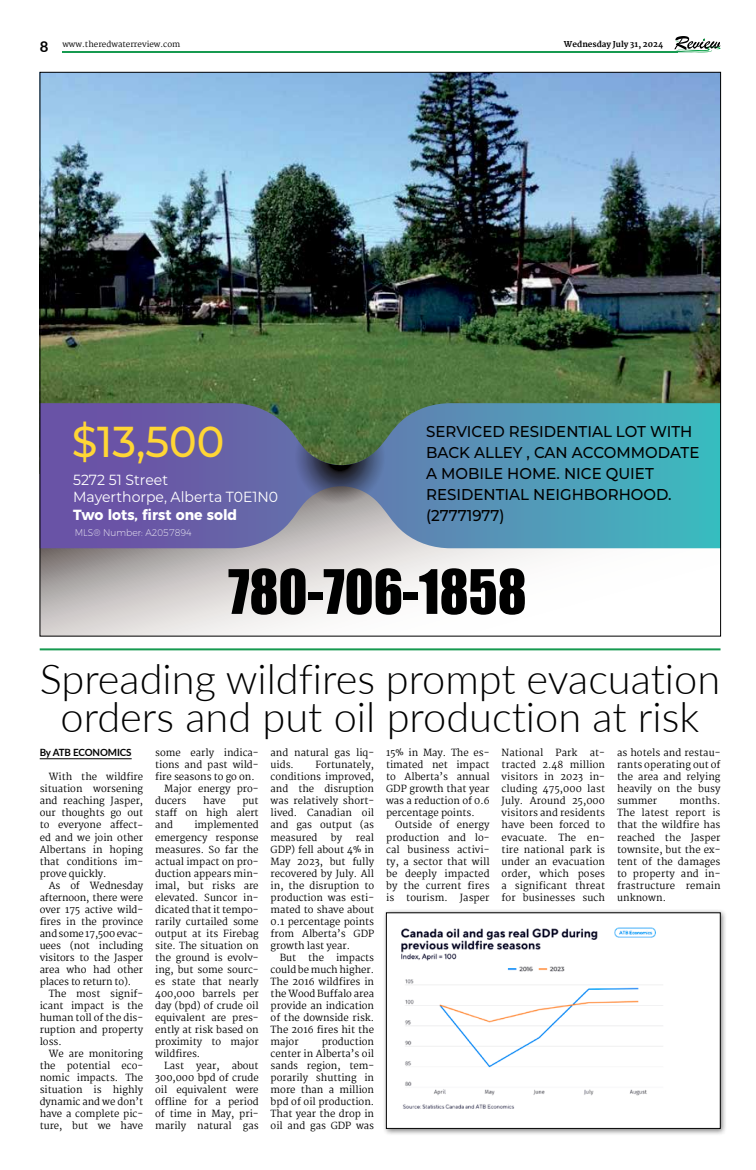
<style>
.page{position:relative;width:756px;height:1170px;background:#fff}
.page>*{position:absolute;margin:0;border:0;box-sizing:border-box;transform-origin:0 0}
.t1{font:56.5px "Impact";color:#000;scale:.96 1}
.t2{font:500 43.2px "Montserrat";color:#ffd635;scale:.96 1}
.t3{font:300 41.6px/38px "Lato";color:#000;text-align:center}
.t4{font:500 15.7px/20.9px "Montserrat";color:#000;scale:.96 1}
.t5{font:14.6px/17.6px "Montserrat";color:#fff;scale:.96 1}
.t6{font:700 14.6px "Montserrat";color:#fff;scale:.96 1}
.t7{font:700 10px "Lato";letter-spacing:-.01em;color:#000}
.t8{font:9.7px/12px "Martel";color:#000;text-align:justify}
.t9{font:200 9.6px "Montserrat";color:#fff;scale:.96 1}
.t10{font:8px "Martel";color:#000}
.t11{font:800 8px "Martel";color:#000}
.s1{font-family:"Lato";font-weight:700;font-size:14.9px}
</style>
<div class="page">
<hr style="left:62px;top:51px;width:615px;height:1px;background:#169a50">
<svg style="left:674px;top:36px;width:46px;height:16px"></svg>
<div style="left:382px;top:908px;width:345px;height:227px;background:#000;opacity:.5"></div>
<div style="left:386px;top:912px;width:334px;height:216px;background:#fff"></div>
<img style="left:401px;top:927px;width:262px;height:182px">
<hr style="left:40px;top:758px;width:92px;height:1px;background:#000">
<hr style="left:40px;top:648px;width:680px;height:2px;background:#169a50">
<svg style="left:42px;top:548px;width:676px;height:86px"></svg>
<img style="left:42px;top:74px;width:676px;height:329px">
<svg style="left:42px;top:403px;width:676px;height:145px;background:#5c85b1"></svg>
<svg style="left:248px;top:405px;width:186px;height:121px;background:#617687"></svg>
<p class="t10" style="left:40px;top:39px;width:142px"><span class="s1">8</span> www.theredwaterreview.com</p>
<p class="t11" style="left:563px;top:39px;width:101px">Wednesday July 31, 2024</p>
<h2 class="t2" style="left:72px;top:411px;width:160px">$13,500</h2>
<h3 class="t5" style="left:73px;top:470px;width:215px">5272 51 Street<br>Mayerthorpe, Alberta T0E1N0</h3>
<h3 class="t6" style="left:73px;top:502px;width:172px">Two lots, first one sold</h3>
<p class="t9" style="left:75px;top:525px;width:123px">MLS® Number: A2057894</p>
<h3 class="t4" style="left:426px;top:420px;width:286px">SERVICED RESIDENTIAL LOT WITH<br>BACK ALLEY , CAN ACCOMMODATE<br>A MOBILE HOME. NICE QUIET<br>RESIDENTIAL NEIGHBORHOOD. (27771977)</h3>
<h1 class="t1" style="left:228px;top:548px;width:312px">780-706-1858</h1>
<h3 class="t3" style="left:40px;top:658px;width:682px">Spreading wildfires prompt evacuation orders and put oil production at risk</h3>
<p class="t7" style="left:40px;top:745px;width:93px">By ATB ECONOMICS</p>
<p class="t8" style="left:40px;top:771px;width:105px;text-indent:9px">With the wildfire situation worsening and reaching Jasper, our thoughts go out to everyone affect&shy;ed and we join other Albertans in hoping that conditions im&shy;prove quickly.</p>
<p class="t8" style="left:40px;top:879px;width:105px;text-indent:9px">As of Wednesday afternoon, there were over 175 active wild&shy;fires in the province and some 17,500 evac&shy;uees (not including visitors to the Jasper area who had other places to return to).</p>
<p class="t8" style="left:40px;top:987px;width:105px;text-indent:9px">The most signif&shy;icant impact is the human toll of the dis&shy;ruption and property loss.</p>
<p class="t8" style="left:40px;top:1047px;width:105px;text-indent:9px">We are monitoring the potential eco&shy;nomic impacts. The situation is highly dynamic and we don’t have a complete pic&shy;ture, but we have</p>
<p class="t8" style="left:386px;top:747px;width:105px">15% in May. The es&shy;timated net impact to Alberta’s annual GDP growth that year was a reduction of 0.6 percentage points.</p>
<p class="t8" style="left:386px;top:819px;width:105px;text-indent:9px">Outside of energy production and lo&shy;cal business activi&shy;ty, a sector that will be deeply impacted by the current fires is tourism. Jasper</p>
<p class="t8" style="left:155px;top:747px;width:105px">some early indica-</p>
<p class="t8" style="left:155px;top:759px;width:105px">tions and past wild-</p>
<p class="t8" style="left:155px;top:771px;width:101px">fire seasons to go on.</p>
<p class="t8" style="left:164px;top:783px;width:96px">Major energy pro-</p>
<p class="t8" style="left:155px;top:795px;width:33px">ducers</p>
<p class="t8" style="left:203px;top:795px;width:24px">have</p>
<p class="t8" style="left:270px;top:747px;width:105px">and natural gas liq&shy;uids.</p>
<p class="t8" style="left:501px;top:747px;width:43px">National</p>
<p class="t8" style="left:555px;top:747px;width:23px">Park</p>
<p class="t8" style="left:501px;top:747px;width:105px;text-indent:88px">at&shy;tracted 2.48 million visitors in 2023 in&shy;cluding 475,000 last July. Around 25,000 visitors and residents have been forced to evacuate. The en&shy;tire national park is under an evacuation order, which poses a significant threat for businesses such</p>
<p class="t8" style="left:617px;top:747px;width:105px">as hotels and restau&shy;rants operating out of the area and relying heavily on the busy summer</p>
<p class="t8" style="left:270px;top:759px;width:105px;text-indent:45px">Fortunately, conditions improved, and the disruption was relatively short&shy;lived. Canadian oil and gas output (as measured</p>
<p class="t8" style="left:617px;top:795px;width:105px;text-indent:62px">months.<br>The latest report is that the wildfire has reached the Jasper townsite, but the ex&shy;tent of the damages to property and in&shy;frastructure remain unknown.</p>
<p class="t8" style="left:155px;top:795px;width:105px;text-indent:87px">put staff on high alert and</p>
<p class="t8" style="left:155px;top:819px;width:105px;text-indent:39px">implemented emergency response measures. So far the actual impact on pro&shy;duction appears min&shy;imal, but risks are elevated. Suncor in&shy;dicated that it tempo&shy;rarily curtailed some output at its Firebag site. The situation on the ground is evolv&shy;ing, but some sourc&shy;es state that nearly 400,000 barrels per day (bpd) of crude oil equivalent are pres&shy;ently at risk based on proximity to major wildfires.</p>
<p class="t8" style="left:155px;top:1059px;width:105px;text-indent:9px">Last year, about 300,000 bpd of crude oil equivalent were offline for a period of time in May, pri&shy;marily natural gas</p>
<p class="t8" style="left:270px;top:831px;width:105px;text-indent:85px">real GDP) fell about 4% in May 2023, but fully recovered by July. All in, the disruption to production was esti&shy;mated to shave about 0.1 percentage points from Alberta’s GDP growth last year.</p>
<p class="t8" style="left:270px;top:951px;width:105px;text-indent:9px">But the impacts could be much higher.<br>The 2016 wildfires in the Wood Buffalo area provide an indication of the downside risk.<br>The 2016 fires hit the major</p>
<p class="t8" style="left:331px;top:831px;width:13px">by</p>
<p class="t8" style="left:270px;top:1035px;width:105px;text-indent:51px">production center in Alberta’s oil sands region, tem&shy;porarily shutting in more than a million bpd of oil production.<br>That year the drop in oil and gas GDP was</p>
</div>
